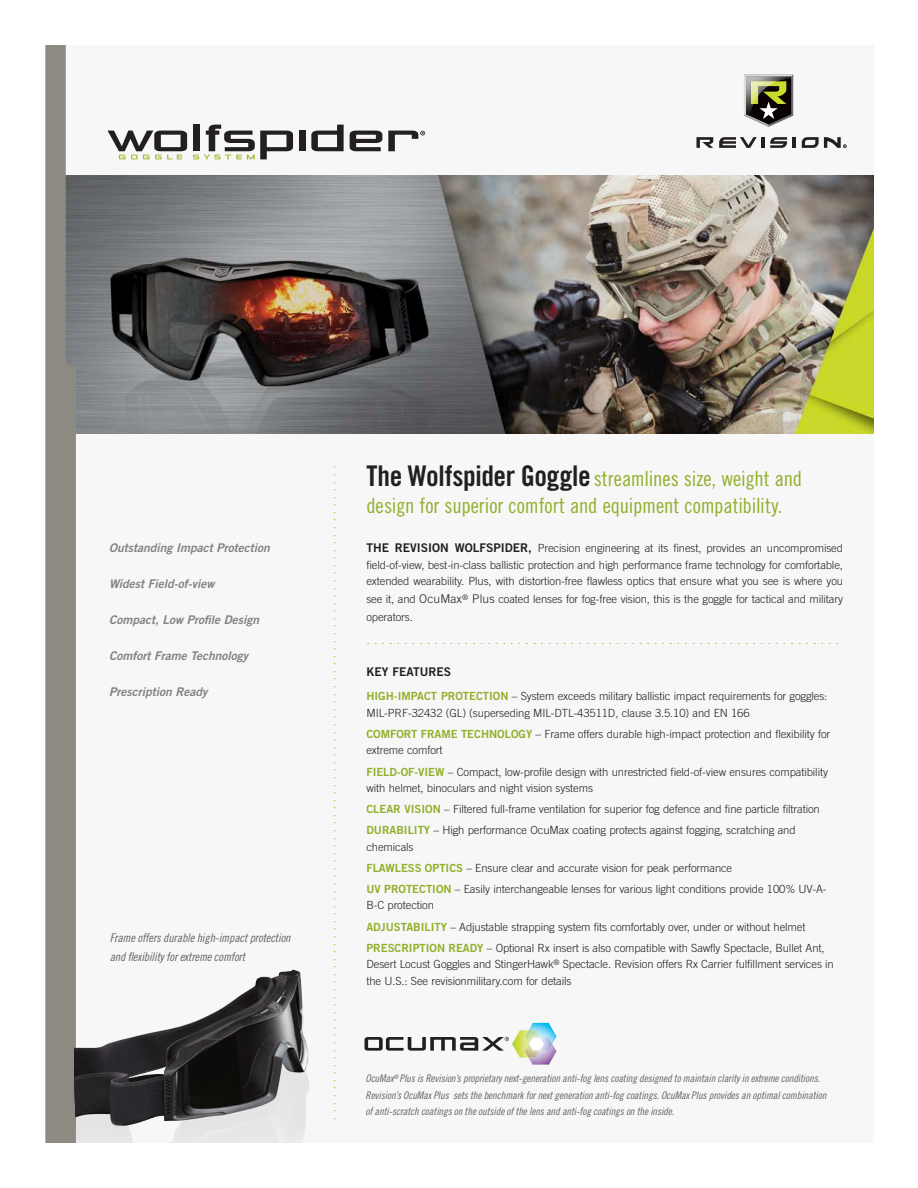
<style>
.page{position:relative;width:918px;height:1188px;background:#fff}
.page>*{position:absolute;margin:0;border:0;box-sizing:border-box;transform-origin:0 0}
.MAIN_TITLE{font:21px/27px "Trade Gothic Cond Eighteen";letter-spacing:-.005em;color:#92af2a}
.OPENING_BC{font:300 12px "Trade Gothic";color:#92af2a}
.t1{font:italic 12px "Trade Gothic Bold Two";color:#808285}
.t2{font:12px/18.8px "Trade Gothic Cond Eighteen Obl";letter-spacing:-.01em;color:#646467}
.t3{font:12px "Trade Gothic Bold Two";color:#231f20}
.OPENING_BC-2{font:300 11.25px/16.5px "Trade Gothic";letter-spacing:-.01em;color:#231f20}
.t4{font:10.5px/16.5px "Trade Gothic Cond Eighteen Obl";letter-spacing:-.01em;color:#646467}
.s1{font-family:"Trade Gothic Bold Cond Twenty";font-size:28.5px;color:#231f20}
.s2{font-family:"Trade Gothic Bold Two";font-weight:400;font-size:12px}
.s3{font-size:12px}
.s4{font-family:"Trade Gothic Bold Two";font-weight:400;color:#92af2a}
</style>
<div class="page">
<div style="left:46px;top:45px;width:827px;height:1098px;background:#f6f7f6"></div>
<svg style="left:696px;top:137px;width:17px;height:11px"></svg>
<svg style="left:793px;top:137px;width:3px;height:11px"></svg>
<svg style="left:719px;top:137px;width:45px;height:11px"></svg>
<svg style="left:770px;top:137px;width:17px;height:11px"></svg>
<svg style="left:802px;top:137px;width:45px;height:11px"></svg>
<svg style="left:744px;top:75px;width:49px;height:52px;background:#79795f"></svg>
<img style="left:76px;top:175px;width:797px;height:258px">
<svg style="left:46px;top:45px;width:30px;height:1098px;background:#8e8c84"></svg>
<svg style="left:364px;top:1023px;width:193px;height:42px"></svg>
<img style="left:75px;top:958px;width:234px;height:184px">
<div style="left:300px;top:131px;width:6px;height:20px;background:#231f20"></div>
<svg style="left:311px;top:125px;width:33px;height:26px"></svg>
<svg style="left:350px;top:131px;width:32px;height:20px"></svg>
<svg style="left:108px;top:131px;width:79px;height:28px"></svg>
<svg style="left:193px;top:125px;width:100px;height:34px"></svg>
<svg style="left:388px;top:131px;width:37px;height:20px"></svg>
<p class="t1" style="left:109px;top:540px;width:162px">Outstanding Impact Protection</p>
<p class="t1" style="left:109px;top:576px;width:107px">Widest Field-of-view</p>
<p class="t1" style="left:109px;top:612px;width:151px">Compact, Low Profile Design</p>
<p class="t1" style="left:109px;top:648px;width:141px">Comfort Frame Technology</p>
<p class="t1" style="left:109px;top:684px;width:100px">Prescription Ready</p>
<p class="t2" style="left:110px;top:928px;width:182px">Frame offers durable high-impact protection and flexibility for extreme comfort</p>
<p class="OPENING_BC" style="left:346px;top:465px;width:656px;rotate:90deg">.......................................................................................</p>
<p class="MAIN_TITLE" style="left:366px;top:465px;width:437px"><span class="s1">The Wolfspider Goggle</span>streamlines size, weight and design for superior comfort and equipment compatibility.</p>
<p class="OPENING_BC-2" style="left:366px;top:540px;width:478px;text-align:justify"><span class="s2">THE REVISION WOLFSPIDER,</span> Precision engineering at its finest, provides an uncompromised field-of-view, best-in-class ballistic protection and high performance frame technology for comfortable, extended wearability. Plus, with distortion-free flawless optics that ensure what you see is where you</p>
<p class="OPENING_BC-2" style="left:366px;top:590px;width:478px;line-height:18px">see it, and <span class="s3">OcuMax</span><sup>®</sup> <span class="s3">Plus</span> coated lenses for fog-free vision, this is the goggle for tactical and military operators.</p>
<p class="OPENING_BC" style="left:366px;top:633px;width:474px">...............................................................</p>
<p class="t3" style="left:366px;top:664px;width:86px">KEY FEATURES</p>
<p class="OPENING_BC-2" style="left:366px;top:688px;width:463px"><span class="s4">HIGH-IMPACT PROTECTION</span> – System exceeds military ballistic impact requirements for goggles:<br>MIL-PRF-32432 (GL) (superseding MIL-DTL-43511D, clause 3.5.10) and EN 166</p>
<p class="OPENING_BC-2" style="left:366px;top:726px;width:465px"><span class="s4">COMFORT FRAME TECHNOLOGY</span> – Frame offers durable high-impact protection and flexibility for extreme comfort</p>
<p class="OPENING_BC-2" style="left:366px;top:763px;width:463px"><span class="s4">FIELD-OF-VIEW</span> – Compact, low-profile design with unrestricted field-of-view ensures compatibility with helmet, binoculars and night vision systems</p>
<p class="OPENING_BC-2" style="left:366px;top:801px;width:455px"><span class="s4">CLEAR VISION</span> – Filtered full-frame ventilation for superior fog defence and fine particle filtration</p>
<p class="OPENING_BC-2" style="left:366px;top:822px;width:431px"><span class="s4">DURABILITY</span> – High performance OcuMax coating protects against fogging, scratching and chemicals</p>
<p class="OPENING_BC-2" style="left:366px;top:859px;width:367px"><span class="s4">FLAWLESS OPTICS</span> – Ensure clear and accurate vision for peak performance</p>
<p class="OPENING_BC-2" style="left:366px;top:881px;width:462px"><span class="s4">UV PROTECTION</span> – Easily interchangeable lenses for various light conditions provide 100% UV-A-<br>B-C protection</p>
<p class="OPENING_BC-2" style="left:366px;top:918px;width:441px"><span class="s4">ADJUSTABILITY</span> – Adjustable strapping system fits comfortably over, under or without helmet</p>
<p class="OPENING_BC-2" style="left:366px;top:939px;width:469px"><span class="s4">PRESCRIPTION READY</span> – Optional Rx insert is also compatible with Sawfly Spectacle, Bullet Ant,<br>Desert Locust Goggles and StingerHawk<sup>®</sup> Spectacle. Revision offers Rx Carrier fulfillment services in the U.S.: See revisionmilitary.com for details</p>
<p class="t4" style="left:366px;top:1070px;width:462px">OcuMax<sup>®</sup> Plus is Revision’s proprietary next-generation anti-fog lens coating designed to maintain clarity in extreme conditions.<br>Revision’s OcuMax Plus sets the benchmark for next generation anti-fog coatings. OcuMax Plus provides an optimal combination of anti-scratch coatings on the outside of the lens and anti-fog coatings on the inside.</p>
</div>
